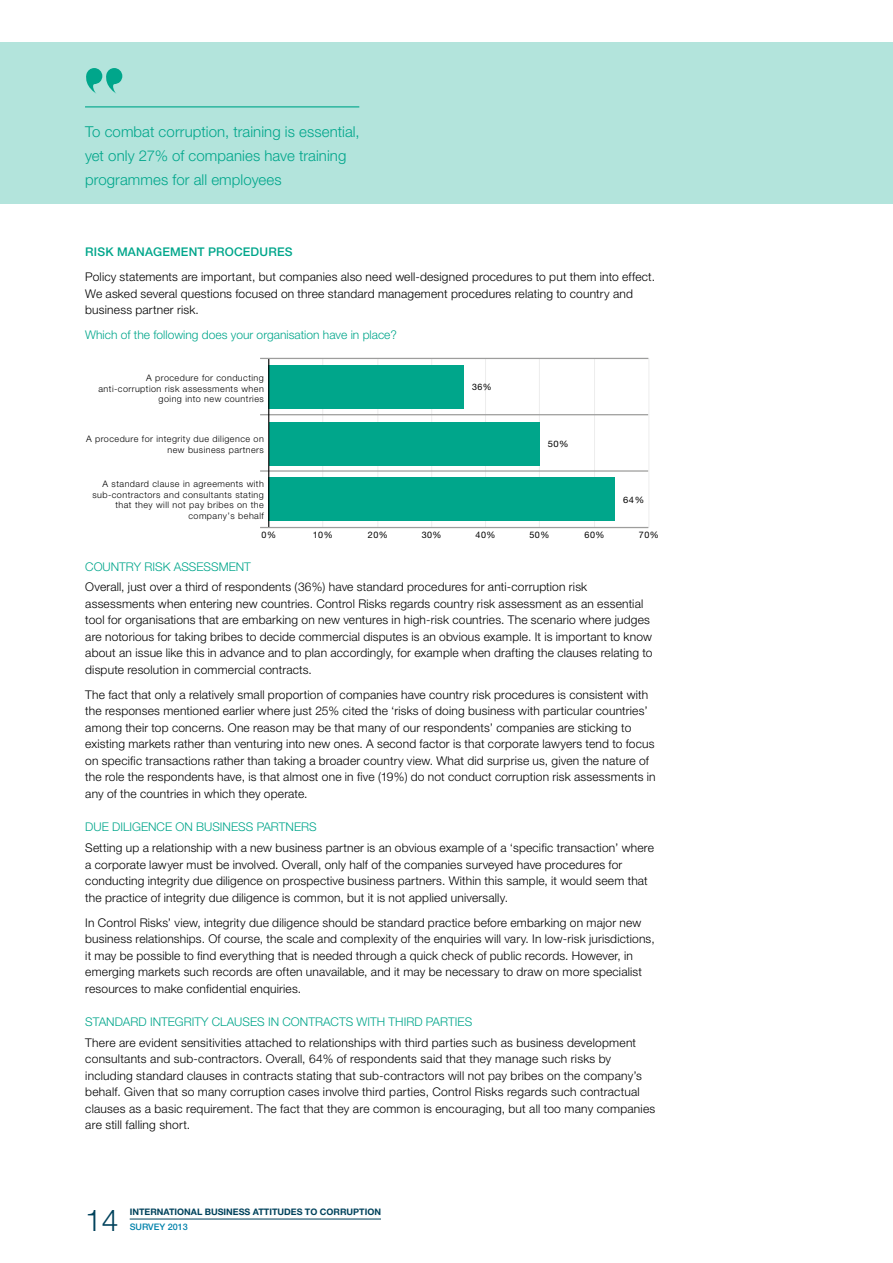
<style>
.page{position:relative;width:893px;height:1263px;background:#fff}
.page>*{position:absolute;margin:0;border:0;box-sizing:border-box;transform-origin:0 0}
.t1{font:300 30px "Helvetica Neue";color:#00425c}
.t2{font:300 15px/24px "Helvetica Neue";letter-spacing:.005em;color:#00a68b}
.t3{font:300 12px/16.5px "Helvetica Neue";letter-spacing:.015em;color:#000}
.t4{font:300 12px "Helvetica Neue";color:#00a68b}
.t5{font:500 12px "Helvetica Neue";letter-spacing:.02em;color:#00a68b}
.t6{font:300 9px/10.8px "Helvetica Neue";letter-spacing:.05em;color:#000;text-align:right}
.t7{font:700 9px "Helvetica Neue";color:#00425c}
.t8{font:9px "Helvetica Neue";letter-spacing:.05em;color:#000}
.t9{font:500 9px "Helvetica Neue";color:#0082ab}
.t10{font:8.85px "Helvetica Neue";color:#000;scale:1.06 1}
.t11{font:8.85px "Helvetica Neue";color:#000}
</style>
<div class="page">
<div style="left:0;top:43px;width:893px;height:161px;background:#b3e4dc"></div>
<hr style="left:130px;top:1219px;width:251px;height:1px;background:#00425c">
<hr style="left:594px;top:358px;width:1px;height:169px;background:#ededed">
<hr style="left:539px;top:358px;width:1px;height:169px;background:#ededed">
<hr style="left:485px;top:358px;width:1px;height:169px;background:#ededed">
<hr style="left:431px;top:358px;width:1px;height:169px;background:#ededed">
<hr style="left:377px;top:358px;width:1px;height:169px;background:#ededed">
<hr style="left:322px;top:358px;width:1px;height:169px;background:#ededed">
<hr style="left:260px;top:414px;width:388px;height:1px;background:#9d9d9c">
<hr style="left:260px;top:470px;width:388px;height:2px;background:#9d9d9c">
<hr style="left:648px;top:358px;width:1px;height:169px;background:#ededed">
<div style="left:269px;top:366px;width:195px;height:43px;background:#00a68b"></div>
<div style="left:269px;top:422px;width:270px;height:43px;background:#00a68b"></div>
<div style="left:269px;top:477px;width:346px;height:44px;background:#00a68b"></div>
<hr style="left:268px;top:358px;width:1px;height:169px;background:#000">
<hr style="left:260px;top:358px;width:388px;height:1px;background:#9d9d9c">
<hr style="left:260px;top:527px;width:388px;height:1px;background:#9d9d9c">
<svg style="left:86px;top:68px;width:36px;height:26px"></svg>
<hr style="left:85px;top:106px;width:274px;height:1px;background:#00a68b">
<p class="t2" style="left:85px;top:119px;width:276px">To combat corruption, training is essential, yet only 27% of companies have training programmes for all employees</p>
<p class="t5" style="left:85px;top:245px;width:207px">RISK MANAGEMENT PROCEDURES</p>
<p class="t3" style="left:85px;top:268px;width:571px">Policy statements are important, but companies also need well-designed procedures to put them into effect.<br>We asked several questions focused on three standard management procedures relating to country and business partner risk.</p>
<p class="t4" style="left:85px;top:327px;width:313px">Which of the following does your organisation have in place?</p>
<p class="t6" style="left:98px;top:372px;width:167px">A procedure for conducting anti-corruption risk assessments when going into new countries</p>
<p class="t6" style="left:86px;top:433px;width:179px">A procedure for integrity due diligence on new business partners</p>
<p class="t6" style="left:92px;top:478px;width:173px">A standard clause in agreements with sub-contractors and consultants stating that they will not pay bribes on the company’s behalf</p>
<p class="t11" style="left:472px;top:381px;width:21px">36%</p>
<p class="t10" style="left:548px;top:438px;width:21px">50%</p>
<p class="t10" style="left:623px;top:495px;width:21px">64%</p>
<p class="t8" style="left:262px;top:530px;width:16px">0%</p>
<p class="t8" style="left:313px;top:530px;width:21px">10%</p>
<p class="t8" style="left:368px;top:530px;width:21px">20%</p>
<p class="t8" style="left:422px;top:530px;width:21px">30%</p>
<p class="t8" style="left:476px;top:530px;width:21px">40%</p>
<p class="t8" style="left:529px;top:530px;width:21px">50%</p>
<p class="t8" style="left:585px;top:530px;width:21px">60%</p>
<p class="t8" style="left:639px;top:530px;width:21px">70%</p>
<p class="t4" style="left:85px;top:559px;width:43px">Country</p>
<p class="t4" style="left:144px;top:559px;width:105px">risk assessment</p>
<p class="t3" style="left:85px;top:578px;width:569px">Overall, just over a third of respondents (36%) have standard procedures for anti-corruption risk assessments when entering new countries. Control Risks regards country risk assessment as an essential tool for organisations that are embarking on new ventures in high-risk countries. The scenario where judges are notorious for taking bribes to decide commercial disputes is an obvious example. It is important to know about an issue like this in advance and to plan accordingly, for example when drafting the clauses relating to dispute resolution in commercial contracts.</p>
<p class="t3" style="left:85px;top:686px;width:572px">The fact that only a relatively small proportion of companies have country risk procedures is consistent with the responses mentioned earlier where just 25% cited the ‘risks of doing business with particular countries’ among their top concerns. One reason may be that many of our respondents’ companies are sticking to existing markets rather than venturing into new ones. A second factor is that corporate lawyers tend to focus on specific transactions rather than taking a broader country view. What did surprise us, given the nature of the role the respondents have, is that almost one in five (19%) do not conduct corruption risk assessments in any of the countries in which they operate.</p>
<p class="t4" style="left:85px;top:820px;width:233px">Due di ligence on business partners</p>
<p class="t3" style="left:85px;top:839px;width:570px">Setting up a relationship with a new business partner is an obvious example of a ‘specific transaction’ where a corporate lawyer must be involved. Overall, only half of the companies surveyed have procedures for conducting integrity due diligence on prospective business partners. Within this sample, it would seem that the practice of integrity due diligence is common, but it is not applied universally.</p>
<p class="t3" style="left:85px;top:914px;width:571px">In Control Risks’ view, integrity due diligence should be standard practice before embarking on major new business relationships. Of course, the scale and complexity of the enquiries will vary. In low-risk jurisdictions, it may be possible to find everything that is needed through a quick check of public records. However, in emerging markets such records are often unavailable, and it may be necessary to draw on more specialist resources to make confidential enquiries.</p>
<p class="t4" style="left:85px;top:1014px;width:98px">Standard integrity</p>
<p class="t4" style="left:212px;top:1014px;width:153px">clauses in contracts with</p>
<p class="t4" style="left:389px;top:1014px;width:8px">third</p>
<p class="t4" style="left:426px;top:1014px;width:48px">parti es</p>
<p class="t3" style="left:85px;top:1034px;width:572px">There are evident sensitivities attached to relationships with third parties such as business development consultants and sub-contractors. Overall, 64% of respondents said that they manage such risks by including standard clauses in contracts stating that sub-contractors will not pay bribes on the company’s behalf. Given that so many corruption cases involve third parties, Control Risks regards such contractual clauses as a basic requirement. The fact that they are common is encouraging, but all too many companies are still falling short.</p>
<h1 class="t1" style="left:85px;top:1202px;width:35px">14</h1>
<p class="t7" style="left:130px;top:1206px;width:253px">INTERNATIONAL BUSINESS ATTITUDES TO CORRUPTION</p>
<p class="t9" style="left:130px;top:1221px;width:60px">SURVEY 2013</p>
</div>
